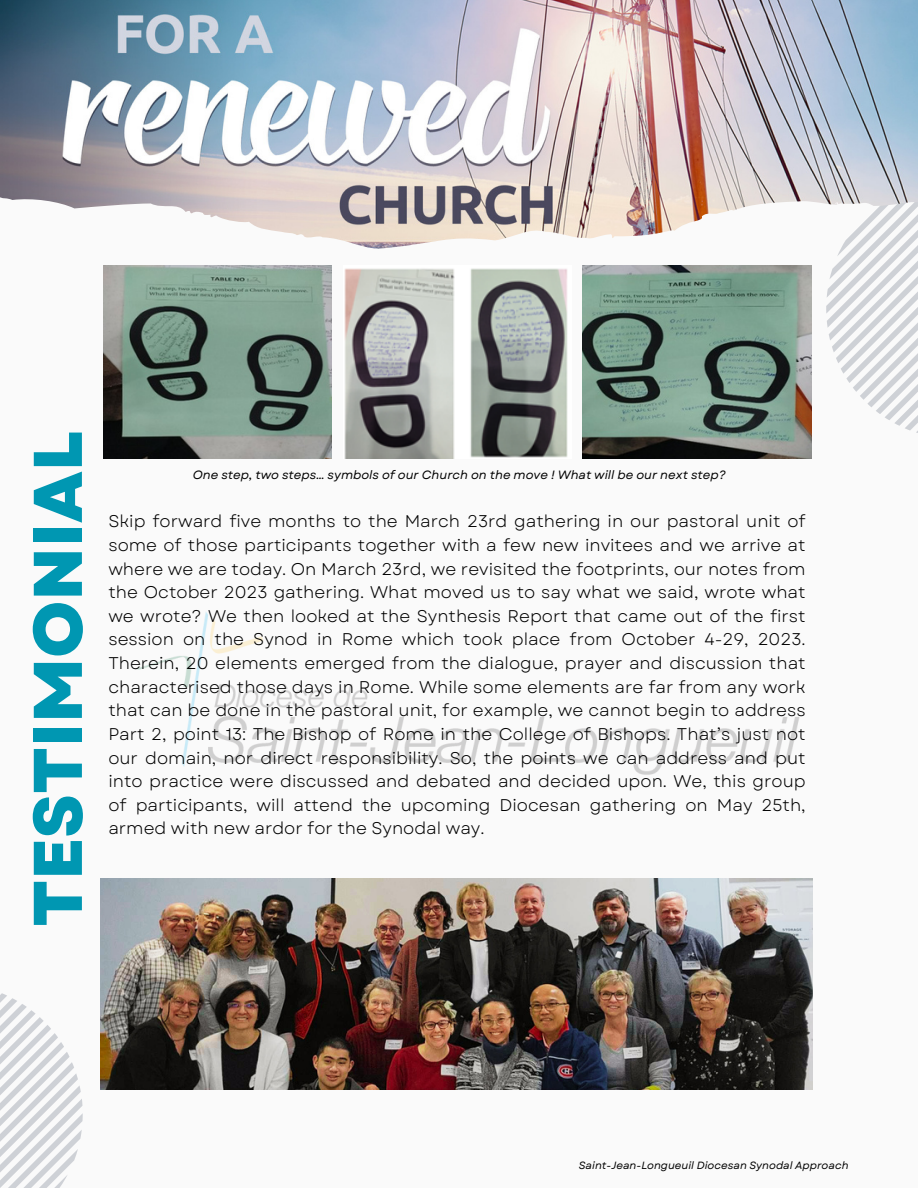
<style>
.page{position:relative;width:918px;height:1188px;background:#fafafa}
.page>*{position:absolute;margin:0;border:0;box-sizing:border-box;transform-origin:0 0}
.t1{font:800 68.7px "Garet";color:#0097b2}
.t2{font:16.95px/23.7px "Garet";color:#000;text-align:justify}
.t3{font:italic 12px "Garet";color:#000}
.t4{font:italic 10.5px "Garet";color:#000}
</style>
<div class="page">
<img style="left:101px;top:878px;width:712px;height:212px">
<img style="left:103px;top:265px;width:229px;height:194px">
<img style="left:344px;top:268px;width:224px;height:191px">
<img style="left:583px;top:265px;width:228px;height:194px">
<svg style="left:826px;top:249px;width:92px;height:184px"></svg>
<svg style="left:0;top:993px;width:83px;height:195px"></svg>
<img style="left:136px;top:612px;width:664px;height:163px">
<img style="left:0;top:0;width:918px;height:249px">
<h3 class="t1" style="left:8px;top:927px;width:498px;rotate:-90deg">TESTIMONIAL</h3>
<p class="t3" style="left:193px;top:466px;width:535px">One step, two steps… symbols of our Church on the move ! What will be our next step?</p>
<h1 class="t2" style="left:108px;top:510px;width:699px">Skip forward five months to the March 23rd gathering in our pastoral unit of some of those participants together with a few new invitees and we arrive at where we are today. On March 23rd, we revisited the footprints, our notes from the October 2023 gathering. What moved us to say what we said, wrote what we wrote? We then looked at the Synthesis Report that came out of the first session on the Synod in Rome which took place from October 4-29, 2023.<br>Therein, 20 elements emerged from the dialogue, prayer and discussion that characterised those days in Rome. While some elements are far from any work that can be done in the pastoral unit, for example, we cannot begin to address Part 2, point 13: The Bishop of Rome in the College of Bishops. That’s just not our domain, nor direct responsibility. So, the points we can address and put into practice were discussed and debated and decided upon. We, this group of participants, will attend the upcoming Diocesan gathering on May 25th, armed with new ardor for the Synodal way.</h1>
<h2 class="t4" style="left:579px;top:1158px;width:271px">Saint-Jean-Longueuil Diocesan Synodal Approach</h2>
</div>
